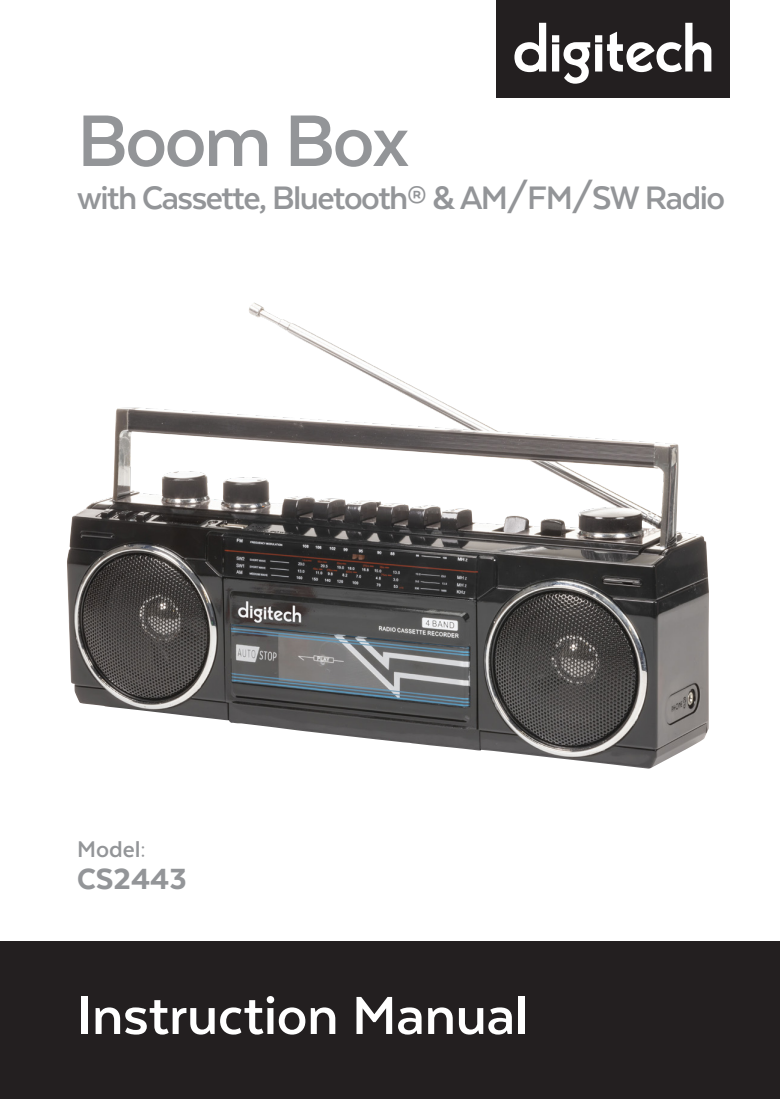
<style>
.page{position:relative;width:780px;height:1099px;background:#fff}
.page>*{position:absolute;margin:0;border:0;box-sizing:border-box;transform-origin:0 0}
.t1{font:700 84px "Texta";letter-spacing:-.03em;color:#939598}
.t2{font:700 61.75px "Texta";letter-spacing:-.005em;color:#fff}
.t3{font:700 37.5px "Texta";letter-spacing:-.04em;color:#939598}
.t4{font:800 33.75px "Texta";color:#939598}
.t5{font:700 26.25px "Texta";color:#939598}
</style>
<div class="page">
<div style="left:0;top:941px;width:780px;height:157px;background:#231f20"></div>
<div style="left:496px;top:0;width:233px;height:98px;background:#231f20"></div>
<svg style="left:514px;top:23px;width:32px;height:49px"></svg>
<svg style="left:563px;top:42px;width:27px;height:42px"></svg>
<div style="left:595px;top:44px;width:7px;height:27px;background:#fff"></div>
<div style="left:595px;top:35px;width:7px;height:7px;background:#fff"></div>
<svg style="left:607px;top:23px;width:104px;height:49px"></svg>
<div style="left:552px;top:44px;width:7px;height:27px;background:#fff"></div>
<div style="left:552px;top:35px;width:7px;height:7px;background:#fff"></div>
<img style="left:67px;top:303px;width:642px;height:466px">
<h1 class="t1" style="left:77px;top:98px;width:333px">Boom Box</h1>
<p class="t3" style="left:77px;top:179px;width:649px">with Cassette, Bluetooth® &amp; AM/FM/SW Radio</p>
<p class="t5" style="left:77px;top:835px;width:70px">Model:</p>
<p class="t4" style="left:77px;top:861px;width:111px">CS2443</p>
<h2 class="t2" style="left:77px;top:983px;width:452px">Instruction Manual</h2>
</div>
